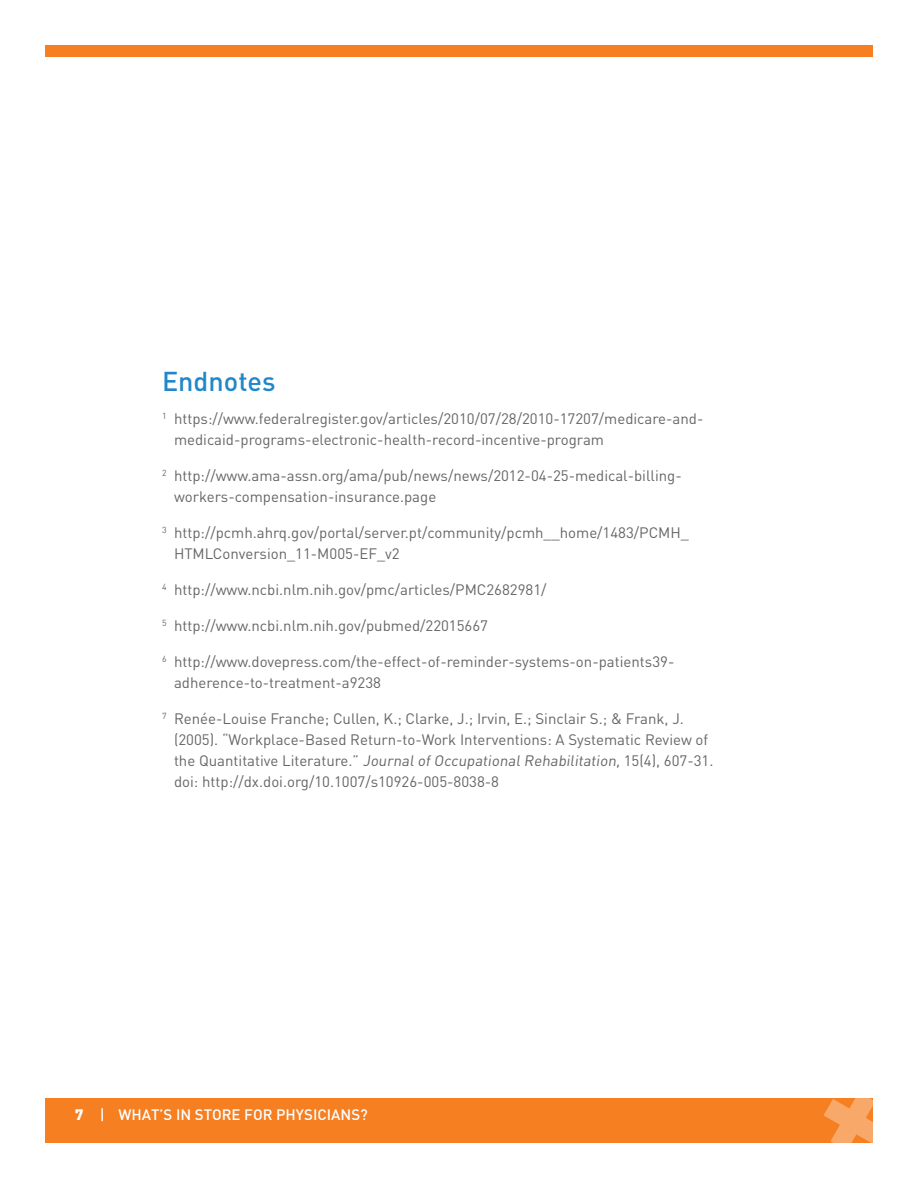
<style>
.page{position:relative;width:918px;height:1188px;background:#fff}
.page>*{position:absolute;margin:0;border:0;box-sizing:border-box;transform-origin:0 0}
.t1{font:500 27px "DIN";color:#2088c9}
.t2{font:15px/21px "DIN";color:#656666}
.t3{font:500 15px "DIN";color:#fff}
.s1{font-weight:900}
</style>
<div class="page">
<div style="left:45px;top:45px;width:828px;height:12px;background:#f57f21"></div>
<div style="left:45px;top:1098px;width:828px;height:45px;background:#f57f21"></div>
<svg style="left:824px;top:1098px;width:49px;height:45px"></svg>
<p class="t1" style="left:162px;top:364px;width:115px">Endnotes</p>
<p class="t2" style="left:174px;top:407px;width:531px;text-indent:-12px"><sup>1</sup> https://www.federalregister.gov/articles/2010/07/28/2010-17207/medicare-and&shy;medicaid-programs-electronic-health-record-incentive-program</p>
<p class="t2" style="left:174px;top:464px;width:509px;text-indent:-12px"><sup>2</sup> http://www.ama-assn.org/ama/pub/news/news/2012-04-25-medical-billing&shy;workers-compensation-insurance.page</p>
<p class="t2" style="left:174px;top:521px;width:516px;text-indent:-12px"><sup>3</sup> http://pcmh.ahrq.gov/portal/server.pt/community/pcmh__home/1483/PCMH_<br>HTMLConversion_11-M005-EF_v2</p>
<p class="t2" style="left:162px;top:578px;width:386px"><sup>4</sup> http://www.ncbi.nlm.nih.gov/pmc/articles/PMC2682981/</p>
<p class="t2" style="left:162px;top:614px;width:328px"><sup>5</sup> http://www.ncbi.nlm.nih.gov/pubmed/22015667</p>
<p class="t2" style="left:174px;top:650px;width:502px;text-indent:-12px"><sup>6</sup> http://www.dovepress.com/the-effect-of-reminder-systems-on-patients39- adherence-to-treatment-a9238</p>
<p class="t2" style="left:174px;top:707px;width:541px;text-indent:-12px"><sup>7</sup> Renée-Louise Franche; Cullen, K.; Clarke, J.; Irvin, E.; Sinclair S.; &amp; Frank, J. (2005). “Workplace-Based Return-to-Work Interventions: A Systematic Review of the Quantitative Literature.” Journal of Occupational Rehabilitation, 15(4), 607-31. doi: http://dx.doi.org/10.1007/s10926-005-8038-8</p>
<p class="t3" style="left:75px;top:1105px;width:294px"><span class="s1">7</span> | WHAT’S IN STORE FOR PHYSICIANS?</p>
</div>
